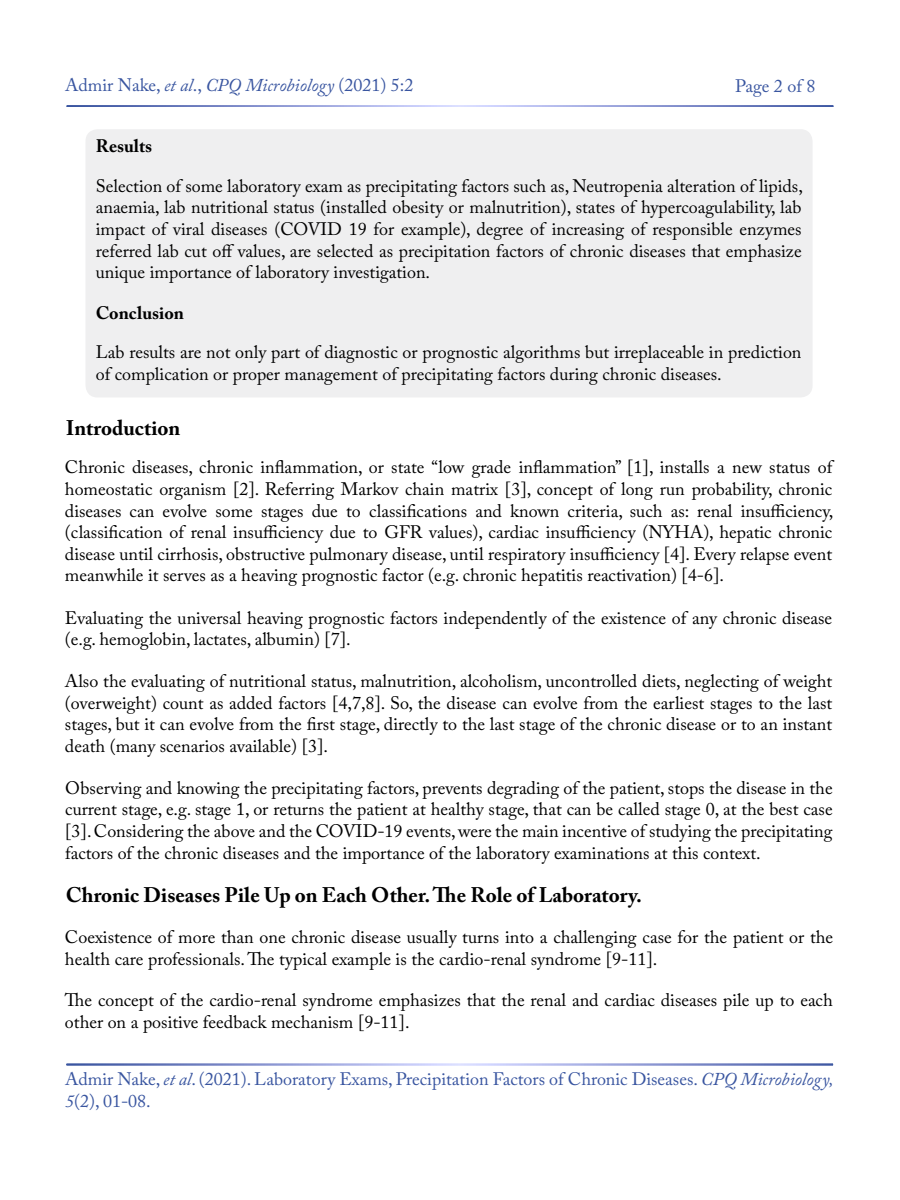
<style>
.page{position:relative;width:900px;height:1200px;background:#fff}
.page>*{position:absolute;margin:0;border:0;box-sizing:border-box;transform-origin:0 0}
.t1{font:700 21px "Adobe Caslon Pro";color:#000}
.t2{font:18px/21.6px "Adobe Caslon Pro";color:#000;text-align:justify}
.t3{font:18px/21.6px "Adobe Caslon Pro";color:#3955a0}
.t4{font:700 18px "Adobe Caslon Pro";color:#000}
.s1{font-style:italic}
</style>
<div class="page">
<div style="left:86px;top:129px;width:727px;height:268px;background:#efeff0;border-radius:12px"></div>
<p class="t3" style="left:65px;top:74px;width:350px">Admir Nake, <span class="s1">et al</span>., <span class="s1">CPQ Microbiology</span> (2021) 5:2</p>
<p class="t3" style="left:735px;top:75px;width:82px">Page 2 of 8</p>
<p class="t4" style="left:96px;top:136px;width:58px">Results</p>
<p class="t2" style="left:96px;top:175px;width:709px">Selection of some laboratory exam as precipitating factors such as, Neutropenia alteration of lipids, anaemia, lab nutritional status (installed obesity or malnutrition), states of hypercoagulability, lab impact of viral diseases (COVID 19 for example), degree of increasing of responsible enzymes referred lab cut off values, are selected as precipitation factors of chronic diseases that emphasize unique importance of laboratory investigation.</p>
<p class="t4" style="left:96px;top:303px;width:90px">Conclusion</p>
<p class="t2" style="left:96px;top:341px;width:707px">Lab results are not only part of diagnostic or prognostic algorithms but irreplaceable in prediction of complication or proper management of precipitating factors during chronic diseases.</p>
<p class="t1" style="left:66px;top:415px;width:116px">Introduction</p>
<p class="t2" style="left:65px;top:456px;width:770px">Chronic diseases, chronic inflammation, or state “low grade inflammation” [1], installs a new status of homeostatic organism [2]. Referring Markov chain matrix [3], concept of long run probability, chronic diseases can evolve some stages due to classifications and known criteria, such as: renal insufficiency, (classification of renal insufficiency due to GFR values), cardiac insufficiency (NYHA), hepatic chronic disease until cirrhosis, obstructive pulmonary disease, until respiratory insufficiency [4]. Every relapse event meanwhile it serves as a heaving prognostic factor (e.g. chronic hepatitis reactivation) [4-6].</p>
<p class="t2" style="left:65px;top:607px;width:769px">Evaluating the universal heaving prognostic factors independently of the existence of any chronic disease (e.g. hemoglobin, lactates, albumin) [7].</p>
<p class="t2" style="left:65px;top:670px;width:769px">Also the evaluating of nutritional status, malnutrition, alcoholism, uncontrolled diets, neglecting of weight (overweight) count as added factors [4,7,8]. So, the disease can evolve from the earliest stages to the last stages, but it can evolve from the first stage, directly to the last stage of the chronic disease or to an instant death (many scenarios available) [3].</p>
<p class="t2" style="left:65px;top:777px;width:769px">Observing and knowing the precipitating factors, prevents degrading of the patient, stops the disease in the current stage, e.g. stage 1, or returns the patient at healthy stage, that can be called stage 0, at the best case [3]. Considering the above and the COVID-19 events, were the main incentive of studying the precipitating factors of the chronic diseases and the importance of the laboratory examinations at this context.</p>
<p class="t1" style="left:66px;top:883px;width:578px">Chronic Diseases Pile Up on Each Other. The Role of Laboratory.</p>
<p class="t2" style="left:65px;top:926px;width:770px">Coexistence of more than one chronic disease usually turns into a challenging case for the patient or the health care professionals. The typical example is the cardio-renal syndrome [9-11].</p>
<p class="t2" style="left:65px;top:989px;width:769px">The concept of the cardio-renal syndrome emphasizes that the renal and cardiac diseases pile up to each other on a positive feedback mechanism [9-11].</p>
<p class="t3" style="left:65px;top:1068px;width:770px">Admir Nake, <span class="s1">et al</span>. (2021). Laboratory Exams, Precipitation Factors of Chronic Diseases. <span class="s1">CPQ Microbiology,<br>5</span>(2), 01-08.</p>
</div>
